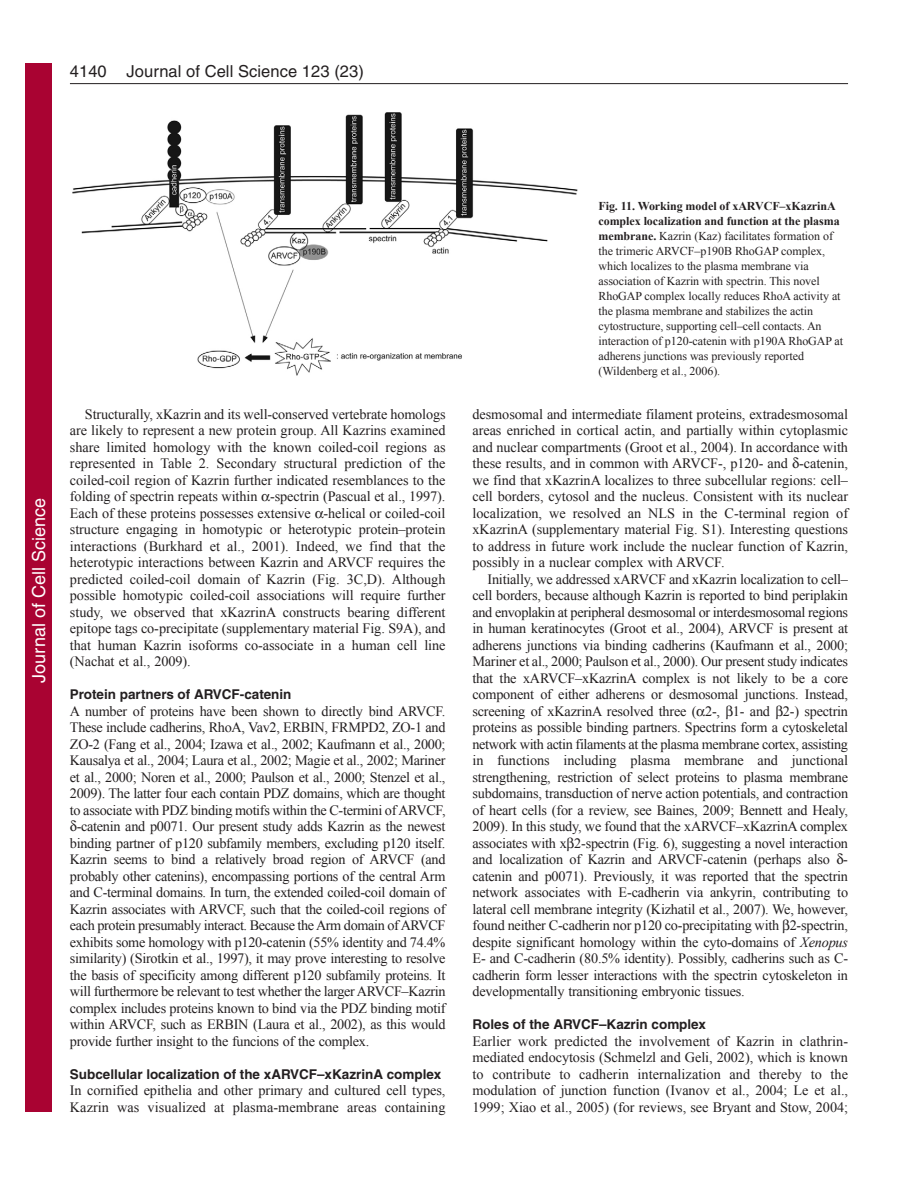
<style>
.page{position:relative;width:918px;height:1188px;background:#fff}
.page>*{position:absolute;margin:0;border:0;box-sizing:border-box;transform-origin:0 0}
.t1{font:18px "Helvetica";color:#fff}
.t2{font:16.5px "Helvetica";letter-spacing:.005em;color:#231f20}
.t3{font:14.25px/16.5px "Times New Roman";letter-spacing:-.02em;color:#231f20;text-align:justify}
.t4{font:700 13.5px "Helvetica";color:#231f20}
.t5{font:12px/15px "Times New Roman";letter-spacing:-.005em;color:#231f20}
.s1{font-weight:700}
.s2{font-style:italic}
</style>
<div class="page">
<hr style="left:70px;top:83px;width:778px;height:1px;background:#231f20">
<img style="left:72px;top:112px;width:506px;height:264px">
<div style="left:26px;top:64px;width:26px;height:1048px;background:#a90332"></div>
<p class="t2" style="left:70px;top:65px;width:295px">4140 Journal of Cell Science 123 (23)</p>
<p class="t1" style="left:28px;top:683px;width:186px;rotate:-90deg">Journal of Cell Science</p>
<p class="t3" style="left:70px;top:405px;width:377px;text-indent:15px">Structurally, xKazrin and its well-conserved vertebrate homologs are likely to represent a new protein group. All Kazrins examined share limited homology with the known coiled-coil regions as represented in Table 2. Secondary structural prediction of the coiled-coil region of Kazrin further indicated resemblances to the folding of spectrin repeats within -spectrin (Pascual et al., 1997).<br>Each of these proteins possesses extensive -helical or coiled-coil structure engaging in homotypic or heterotypic protein–protein interactions (Burkhard et al., 2001). Indeed, we find that the heterotypic interactions between Kazrin and ARVCF requires the predicted coiled-coil domain of Kazrin (Fig. 3C,D). Although possible homotypic coiled-coil associations will require further study, we observed that xKazrinA constructs bearing different epitope tags co-precipitate (supplementary material Fig. S9A), and that human Kazrin isoforms co-associate in a human cell line (Nachat et al., 2009).</p>
<p class="t4" style="left:70px;top:689px;width:223px">Protein partners of ARVCF-catenin</p>
<p class="t3" style="left:70px;top:702px;width:377px">A number of proteins have been shown to directly bind ARVCF.</p>
<p class="t3" style="left:70px;top:719px;width:377px">These include cadherins, RhoA, Vav2, ERBIN, FRMPD2, ZO-1 and</p>
<p class="t3" style="left:70px;top:735px;width:377px">ZO-2 (Fang et al., 2004; Izawa et al., 2002; Kaufmann et al., 2000;</p>
<p class="t3" style="left:70px;top:752px;width:377px">Kausalya et al., 2004; Laura et al., 2002; Magie et al., 2002; Mariner</p>
<p class="t3" style="left:70px;top:768px;width:377px">et al., 2000; Noren et al., 2000; Paulson et al., 2000; Stenzel et al.,</p>
<p class="t3" style="left:70px;top:785px;width:377px">2009). The latter four each contain PDZ domains, which are thought</p>
<p class="t3" style="left:70px;top:801px;width:377px">to associate with PDZ binding motifs within the C-termini of ARVCF,</p>
<p class="t3" style="left:77px;top:818px;width:370px">-catenin and p0071. Our present study adds Kazrin as the newest</p>
<p class="t3" style="left:70px;top:834px;width:377px">binding partner of p120 subfamily members, excluding p120 itself.</p>
<p class="t3" style="left:70px;top:851px;width:377px">Kazrin seems to bind a relatively broad region of ARVCF (and</p>
<p class="t3" style="left:70px;top:867px;width:377px">probably other catenins), encompassing portions of the central Arm</p>
<p class="t3" style="left:70px;top:884px;width:377px">and C-terminal domains. In turn, the extended coiled-coil domain of</p>
<p class="t3" style="left:70px;top:900px;width:377px">Kazrin associates with ARVCF, such that the coiled-coil regions of</p>
<p class="t3" style="left:70px;top:917px;width:377px">each protein presumably interact. Because the Arm domain of ARVCF</p>
<p class="t3" style="left:70px;top:933px;width:377px">exhibits some homology with p120-catenin (55% identity and 74.4%</p>
<p class="t3" style="left:70px;top:950px;width:377px">similarity) (Sirotkin et al., 1997), it may prove interesting to resolve</p>
<p class="t3" style="left:70px;top:966px;width:377px">the basis of specificity among different p120 subfamily proteins. It</p>
<p class="t3" style="left:70px;top:983px;width:377px">will furthermore be relevant to test whether the larger ARVCF–Kazrin</p>
<p class="t3" style="left:70px;top:999px;width:377px">complex includes proteins known to bind via the PDZ binding motif</p>
<p class="t3" style="left:70px;top:1016px;width:377px">within ARVCF, such as ERBIN (Laura et al., 2002), as this would</p>
<p class="t3" style="left:70px;top:1032px;width:301px">provide further insight to the funcions of the complex.</p>
<p class="t4" style="left:70px;top:1069px;width:373px">Subcellular localization of the xARVCF–xKazrinA complex</p>
<p class="t3" style="left:70px;top:1082px;width:377px">In cornified epithelia and other primary and cultured cell types,<br>Kazrin was visualized at plasma-membrane areas containing</p>
<p class="t5" style="left:598px;top:199px;width:246px"><span class="s1">Fig. 11. Working model of xARVCF–xKazrinA complex localization and function at the plasma membrane.</span> Kazrin (Kaz) facilitates formation of the trimeric ARVCF–p190B RhoGAP complex, which localizes to the plasma membrane via association of Kazrin with spectrin. This novel RhoGAP complex locally reduces RhoA activity at the plasma membrane and stabilizes the actin cytostructure, supporting cell–cell contacts. An interaction of p120-catenin with p190A RhoGAP at adherens junctions was previously reported (Wildenberg et al., 2006).</p>
<p class="t3" style="left:473px;top:405px;width:377px">desmosomal and intermediate filament proteins, extradesmosomal areas enriched in cortical actin, and partially within cytoplasmic and nuclear compartments (Groot et al., 2004). In accordance with these results, and in common with ARVCF-, p120- and -catenin, we find that xKazrinA localizes to three subcellular regions: cell– cell borders, cytosol and the nucleus. Consistent with its nuclear localization, we resolved an NLS in the C-terminal region of xKazrinA (supplementary material Fig. S1). Interesting questions to address in future work include the nuclear function of Kazrin, possibly in a nuclear complex with ARVCF.</p>
<p class="t3" style="left:473px;top:570px;width:377px;text-indent:15px">Initially, we addressed xARVCF and xKazrin localization to cell– cell borders, because although Kazrin is reported to bind periplakin and envoplakin at peripheral desmosomal or interdesmosomal regions in human keratinocytes (Groot et al., 2004), ARVCF is present at adherens junctions via binding cadherins (Kaufmann et al., 2000; Mariner et al., 2000; Paulson et al., 2000). Our present study indicates that the xARVCF–xKazrinA complex is not likely to be a core component of either adherens or desmosomal junctions. Instead, screening of xKazrinA resolved three ( 2-, 1- and 2-) spectrin proteins as possible binding partners. Spectrins form a cytoskeletal network with actin filaments at the plasma membrane cortex, assisting in functions including plasma membrane and junctional strengthening, restriction of select proteins to plasma membrane subdomains, transduction of nerve action potentials, and contraction of heart cells (for a review, see Baines, 2009; Bennett and Healy, 2009). In this study, we found that the xARVCF–xKazrinA complex associates with x 2-spectrin (Fig. 6), suggesting a novel interaction and localization of Kazrin and ARVCF-catenin (perhaps also - catenin and p0071). Previously, it was reported that the spectrin network associates with E-cadherin via ankyrin, contributing to lateral cell membrane integrity (Kizhatil et al., 2007). We, however, found neither C-cadherin nor p120 co-precipitating with 2-spectrin, despite significant homology within the cyto-domains of <span class="s2">Xenopus </span>E- and C-cadherin (80.5% identity). Possibly, cadherins such as C&shy;cadherin form lesser interactions with the spectrin cytoskeleton in developmentally transitioning embryonic tissues.</p>
<p class="t4" style="left:473px;top:1019px;width:235px">Roles of the ARVCF–Kazrin complex</p>
<p class="t3" style="left:473px;top:1032px;width:377px">Earlier work predicted the involvement of Kazrin in clathrin&shy;mediated endocytosis (Schmelzl and Geli, 2002), which is known to contribute to cadherin internalization and thereby to the modulation of junction function (Ivanov et al., 2004; Le et al., 1999; Xiao et al., 2005) (for reviews, see Bryant and Stow, 2004;</p>
</div>
